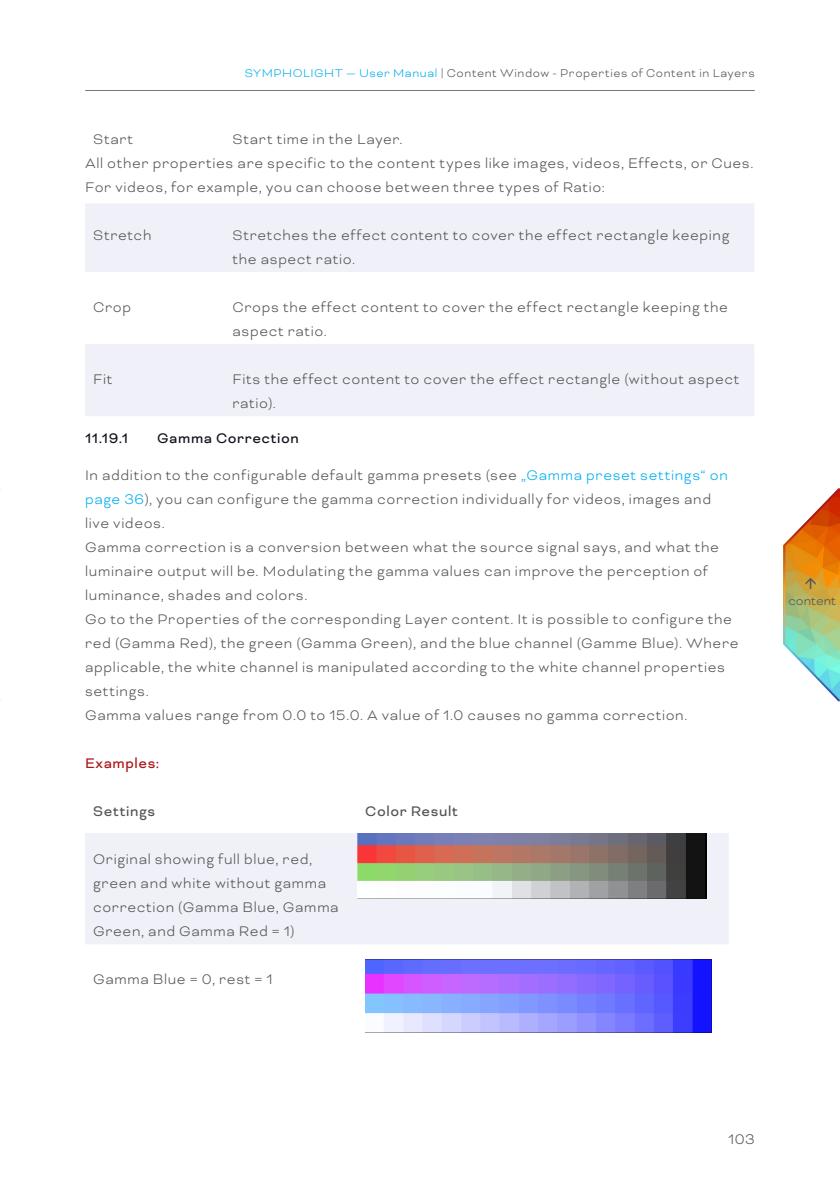
<style>
.page{position:relative;width:840px;height:1191px;background:#fff}
.page>*{position:absolute;margin:0;border:0;box-sizing:border-box;transform-origin:0 0}
.A5_Copy_8{font:300 16px/24px "Bicyclette";letter-spacing:.04em;color:#525557}
.t1{font:16px "Bicyclette";letter-spacing:.035em;color:#0f121b}
.A5_Copy_8-2{font:16px "Bicyclette";letter-spacing:.035em;color:#525557}
.A5_Copy_Headline_spa{font:16px "Bicyclette";letter-spacing:.035em;color:#ab161a}
.t2{font:300 14px "Bicyclette";color:#525557}
.t3{font:300 13px "Bicyclette";letter-spacing:.045em;color:#525557}
.s1{color:#00aeef}
</style>
<div class="page">
<hr style="left:85px;top:90px;width:669px;height:1px;background:#78797c">
<svg style="left:85px;top:204px;width:669px;height:212px;fill:#f0f0f8"></svg>
<div style="left:85px;top:833px;width:643px;height:111px;background:#f0f0f8"></div>
<img style="left:357px;top:833px;width:348px;height:65px">
<img style="left:365px;top:959px;width:345px;height:73px">
<svg style="left:689px;top:408px;width:150px;height:294px"></svg>
<p class="t3" style="left:244px;top:66px;width:511px"><span class="s1">SYMPHOLIGHT — User Manual</span> | Content Window - Properties of Content in Layers</p>
<p class="A5_Copy_8" style="left:93px;top:127px;width:42px">Start</p>
<p class="A5_Copy_8" style="left:232px;top:127px;width:171px">Start time in the Layer.</p>
<p class="A5_Copy_8" style="left:85px;top:151px;width:669px">All other properties are specific to the content types like images, videos, Effects, or Cues.</p>
<p class="A5_Copy_8" style="left:85px;top:175px;width:521px">For videos, for example, you can choose between three types of Ratio:</p>
<p class="A5_Copy_8" style="left:93px;top:223px;width:60px">Stretch</p>
<p class="A5_Copy_8" style="left:232px;top:223px;width:498px">Stretches the effect content to cover the effect rectangle keeping the aspect ratio.</p>
<p class="A5_Copy_8" style="left:93px;top:295px;width:40px">Crop</p>
<p class="A5_Copy_8" style="left:232px;top:295px;width:497px">Crops the effect content to cover the effect rectangle keeping the aspect ratio.</p>
<p class="A5_Copy_8" style="left:93px;top:367px;width:21px">Fit</p>
<p class="A5_Copy_8" style="left:232px;top:367px;width:508px">Fits the effect content to cover the effect rectangle (without aspect ratio).</p>
<p class="t1" style="left:85px;top:429px;width:45px">11.19.1</p>
<p class="t1" style="left:157px;top:429px;width:143px">Gamma Correction</p>
<p class="A5_Copy_8" style="left:85px;top:463px;width:643px">In addition to the configurable default gamma presets (see <span class="s1">„Gamma preset settings“ on page 36</span>), you can configure the gamma correction individually for videos, images and live videos.</p>
<p class="A5_Copy_8" style="left:85px;top:535px;width:635px">Gamma correction is a conversion between what the source signal says, and what the luminaire output will be. Modulating the gamma values can improve the perception of luminance, shades and colors.</p>
<p class="A5_Copy_8" style="left:85px;top:607px;width:654px">Go to the Properties of the corresponding Layer content. It is possible to configure the red (Gamma Red), the green (Gamma Green), and the blue channel (Gamme Blue). Where applicable, the white channel is manipulated according to the white channel properties settings.</p>
<p class="A5_Copy_8" style="left:85px;top:703px;width:603px">Gamma values range from 0.0 to 15.0. A value of 1.0 causes no gamma correction.</p>
<p class="A5_Copy_Headline_spa" style="left:85px;top:754px;width:76px">Examples:</p>
<p class="A5_Copy_8-2" style="left:93px;top:802px;width:64px">Settings</p>
<p class="A5_Copy_8-2" style="left:365px;top:802px;width:94px">Color Result</p>
<p class="A5_Copy_8" style="left:93px;top:847px;width:247px">Original showing full blue, red, green and white without gamma correction (Gamma Blue, Gamma<br>Green, and Gamma Red = 1)</p>
<p class="A5_Copy_8" style="left:93px;top:967px;width:181px">Gamma Blue = 0, rest = 1</p>
<p class="t2" style="left:788px;top:592px;width:49px">content</p>
<p class="A5_Copy_8" style="left:727px;top:1127px;width:28px">103</p>
</div>
